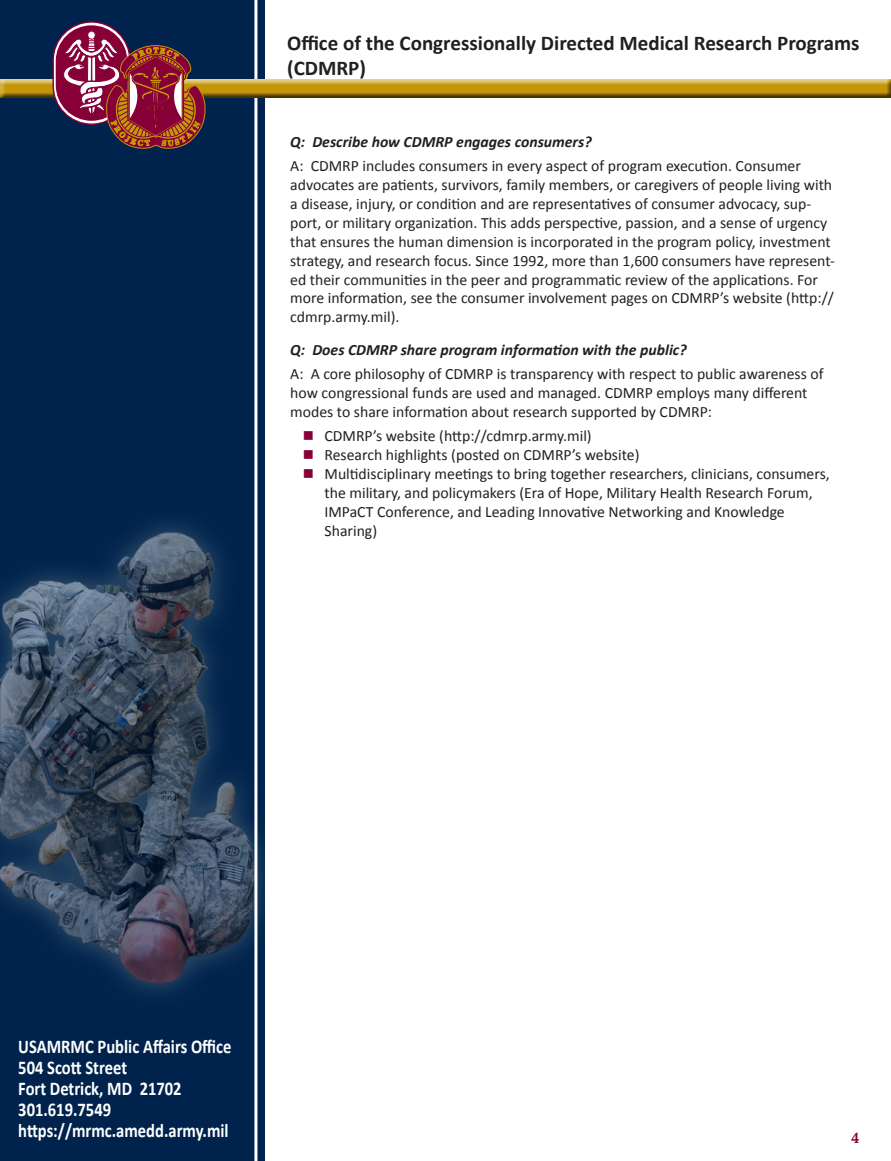
<style>
.page{position:relative;width:891px;height:1161px;background:#fff}
.page>*{position:absolute;margin:0;border:0;box-sizing:border-box;transform-origin:0 0}
.t1{font:700 21px/25.2px "Calibri";color:#231f20}
.t2{font:700 19.5px/21px "Calibri";color:#fff;scale:.85 1}
.Answers{font:15.75px/18.9px "Calibri";color:#231f20}
.bullets{font:15.75px/18.9px "Calibri";color:#231f20}
.Questions{font:italic 700 15.75px "Calibri";color:#231f20}
.t3{font:15px "Calis MT Bol";color:#860037}
</style>
<div class="page">
<img style="left:0;top:0;width:264px;height:1160px">
<hr style="left:254px;top:0;width:3px;height:1161px;background:#fff">
<div style="left:0;top:74px;width:891px;height:25px;background:#fff"></div>
<div style="left:0;top:79px;width:891px;height:20px;background:#231f20;opacity:.75"></div>
<svg style="left:53px;top:22px;width:77px;height:102px"></svg>
<div style="left:56px;top:25px;width:71px;height:96px;background:#860037;border-radius:36px"></div>
<svg style="left:62px;top:31px;width:143px;height:118px"></svg>
<p class="t1" style="left:287px;top:30px;width:574px">Office of the Congressionally Directed Medical Research Programs (CDMRP)</p>
<p class="Questions" style="left:290px;top:132px;width:303px">Q: Describe how CDMRP engages consumers?</p>
<p class="Answers" style="left:290px;top:156px;width:546px">A: CDMRP includes consumers in every aspect of program execution. Consumer advocates are patients, survivors, family members, or caregivers of people living with a disease, injury, or condition and are representatives of consumer advocacy, sup&shy;port, or military organization. This adds perspective, passion, and a sense of urgency that ensures the human dimension is incorporated in the program policy, investment strategy, and research focus. Since 1992, more than 1,600 consumers have represent&shy;ed their communities in the peer and programmatic review of the applications. For more information, see the consumer involvement pages on CDMRP’s website (http:// cdmrp.army.mil).</p>
<p class="Questions" style="left:290px;top:340px;width:398px">Q: Does CDMRP share program information with the public?</p>
<p class="Answers" style="left:290px;top:364px;width:535px">A: A core philosophy of CDMRP is transparency with respect to public awareness of how congressional funds are used and managed. CDMRP employs many different modes to share information about research supported by CDMRP:</p>
<p class="bullets" style="left:325px;top:426px;width:269px">CDMRP’s website (http://cdmrp.army.mil)</p>
<p class="bullets" style="left:325px;top:445px;width:316px">Research highlights (posted on CDMRP’s website)</p>
<p class="bullets" style="left:325px;top:463px;width:507px">Multidisciplinary meetings to bring together researchers, clinicians, consumers, the military, and policymakers (Era of Hope, Military Health Research Forum, IMPaCT Conference, and Leading Innovative Networking and Knowledge Sharing)</p>
<p class="t2" style="left:18px;top:1036px;width:252px">USAMRMC Public Affairs Office<br>504 Scott Street</p>
<p class="t2" style="left:18px;top:1078px;width:194px">Fort Detrick, MD 21702<br>301.619.7549</p>
<p class="t2" style="left:18px;top:1120px;width:249px">https://mrmc.amedd.army.mil</p>
<p class="t3" style="left:852px;top:1130px;width:9px">4</p>
</div>
